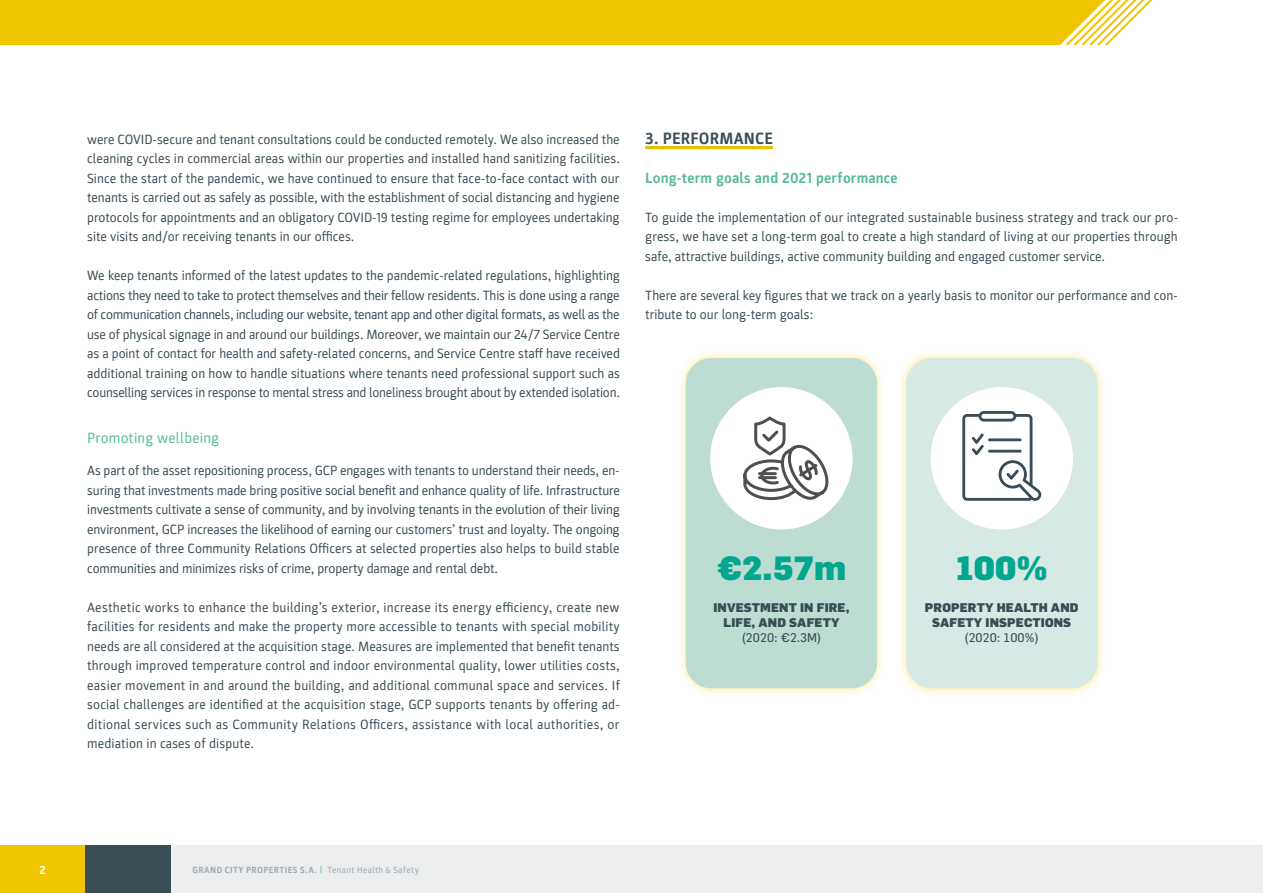
<style>
.page{position:relative;width:1263px;height:893px;background:#fff}
.page>*{position:absolute;margin:0;border:0;box-sizing:border-box;transform-origin:0 0}
.t1{font:900 33px "Flama";letter-spacing:.01em;color:#01a68f}
.t2{font:700 16.5px "Parka";letter-spacing:.01em;color:#3a4c54}
.t3{font:700 15px "Parka";letter-spacing:.015em;color:#57b998}
.t4{font:15px "Parka";letter-spacing:.015em;color:#57b998}
.t5{font:13.5px/19.5px "Parka";color:#3a4c54;text-align:justify}
.t6{font:900 12.3px/15px "Flama";letter-spacing:.01em;color:#3a4c54;text-align:center}
.t7{font:12.3px "Flama";letter-spacing:.01em;color:#3a4c54}
.t8{font:700 12px "Parka";color:#fff}
.t9{font:700 9px "Parka";letter-spacing:.05em;color:#a0a7aa}
.s1{font-family:"Flama";font-weight:400;font-size:9.75px;color:#57b998}
.s2{font-weight:400}
</style>
<div class="page">
<div style="left:0;top:845px;width:85px;height:48px;background:#efc600"></div>
<div style="left:99px;top:845px;width:1164px;height:48px;background:#ecedee"></div>
<div style="left:85px;top:845px;width:85px;height:48px;background:#3a4c54"></div>
<svg style="left:1067px;top:0;width:86px;height:46px"></svg>
<div style="left:0;top:0;width:1107px;height:45px;background:#efc600"></div>
<hr style="left:645px;top:146px;width:128px;height:3px;background:#e8c000">
<div style="left:898px;top:350px;width:208px;height:347px;background:#ffcd00;opacity:.44"></div>
<div style="left:906px;top:358px;width:191px;height:330px;background:#d7e9e4;border-radius:26px"></div>
<div style="left:930px;top:387px;width:143px;height:142px;background:#fff;border-radius:50%"></div>
<svg style="left:962px;top:411px;width:79px;height:90px"></svg>
<hr style="left:988px;top:450px;width:33px;height:3px;background:#3a4c54">
<div style="left:678px;top:350px;width:207px;height:347px;background:#ffcd00;opacity:.44"></div>
<div style="left:686px;top:358px;width:191px;height:330px;background:#bddcd2;border-radius:26px"></div>
<div style="left:710px;top:387px;width:143px;height:142px;background:#fff;border-radius:50%"></div>
<svg style="left:743px;top:416px;width:86px;height:85px"></svg>
<p class="t5" style="left:87px;top:129px;width:534px">were COVID-secure and tenant consultations could be conducted remotely. We also increased the cleaning cycles in commercial areas within our properties and installed hand sanitizing facilities.<br>Since the start of the pandemic, we have continued to ensure that face-to-face contact with our tenants is carried out as safely as possible, with the establishment of social distancing and hygiene protocols for appointments and an obligatory COVID-19 testing regime for employees undertaking site visits and/or receiving tenants in our offices.</p>
<p class="t5" style="left:87px;top:266px;width:534px">We keep tenants informed of the latest updates to the pandemic-related regulations, highlighting actions they need to take to protect themselves and their fellow residents. This is done using a range of communication channels, including our website, tenant app and other digital formats, as well as the use of physical signage in and around our buildings. Moreover, we maintain our 24/7 Service Centre as a point of contact for health and safety-related concerns, and Service Centre staff have received additional training on how to handle situations where tenants need professional support such as counselling services in response to mental stress and loneliness brought about by extended isolation.</p>
<p class="t4" style="left:87px;top:430px;width:134px">Promoting wellbeing</p>
<p class="t5" style="left:87px;top:461px;width:534px">As part of the asset repositioning process, GCP engages with tenants to understand their needs, en&shy;suring that investments made bring positive social benefit and enhance quality of life. Infrastructure investments cultivate a sense of community, and by involving tenants in the evolution of their living environment, GCP increases the likelihood of earning our customers’ trust and loyalty. The ongoing presence of three Community Relations Officers at selected properties also helps to build stable communities and minimizes risks of crime, property damage and rental debt.</p>
<p class="t5" style="left:87px;top:597px;width:534px">Aesthetic works to enhance the building’s exterior, increase its energy efficiency, create new facilities for residents and make the property more accessible to tenants with special mobility needs are all considered at the acquisition stage. Measures are implemented that benefit tenants through improved temperature control and indoor environmental quality, lower utilities costs, easier movement in and around the building, and additional communal space and services. If social challenges are identified at the acquisition stage, GCP supports tenants by offering ad&shy;ditional services such as Community Relations Officers, assistance with local authorities, or mediation in cases of dispute.</p>
<p class="t2" style="left:645px;top:129px;width:129px">3. PERFORMANCE</p>
<p class="t3" style="left:645px;top:169px;width:254px">Long-term goals and 2021 performance</p>
<p class="t5" style="left:645px;top:207px;width:534px">To guide the implementation of our integrated sustainable business strategy and track our pro&shy;gress, we have set a long-term goal to create a high standard of living at our properties through safe, attractive buildings, active community building and engaged customer service.</p>
<p class="t5" style="left:645px;top:285px;width:534px">There are several key figures that we track on a yearly basis to monitor our performance and con&shy;tribute to our long-term goals:</p>
<h1 class="t1" style="left:717px;top:548px;width:131px">€2.57m</h1>
<p class="t6" style="left:713px;top:600px;width:138px">INVESTMENT IN FIRE,<br>LIFE, AND SAFETY</p>
<p class="t7" style="left:741px;top:630px;width:82px">(2020: €2.3M)</p>
<h1 class="t1" style="left:956px;top:548px;width:93px">100%</h1>
<p class="t6" style="left:925px;top:600px;width:155px">PROPERTY HEALTH AND<br>SAFETY INSPECTIONS</p>
<p class="t7" style="left:964px;top:630px;width:76px">(2020: 100%)</p>
<p class="t8" style="left:39px;top:863px;width:8px">2</p>
<p class="t9" style="left:192px;top:864px;width:228px">GRAND CITY PROPERTIES S.A. <span class="s1">|</span> <span class="s2">Tenant Health &amp; Safety</span></p>
</div>
